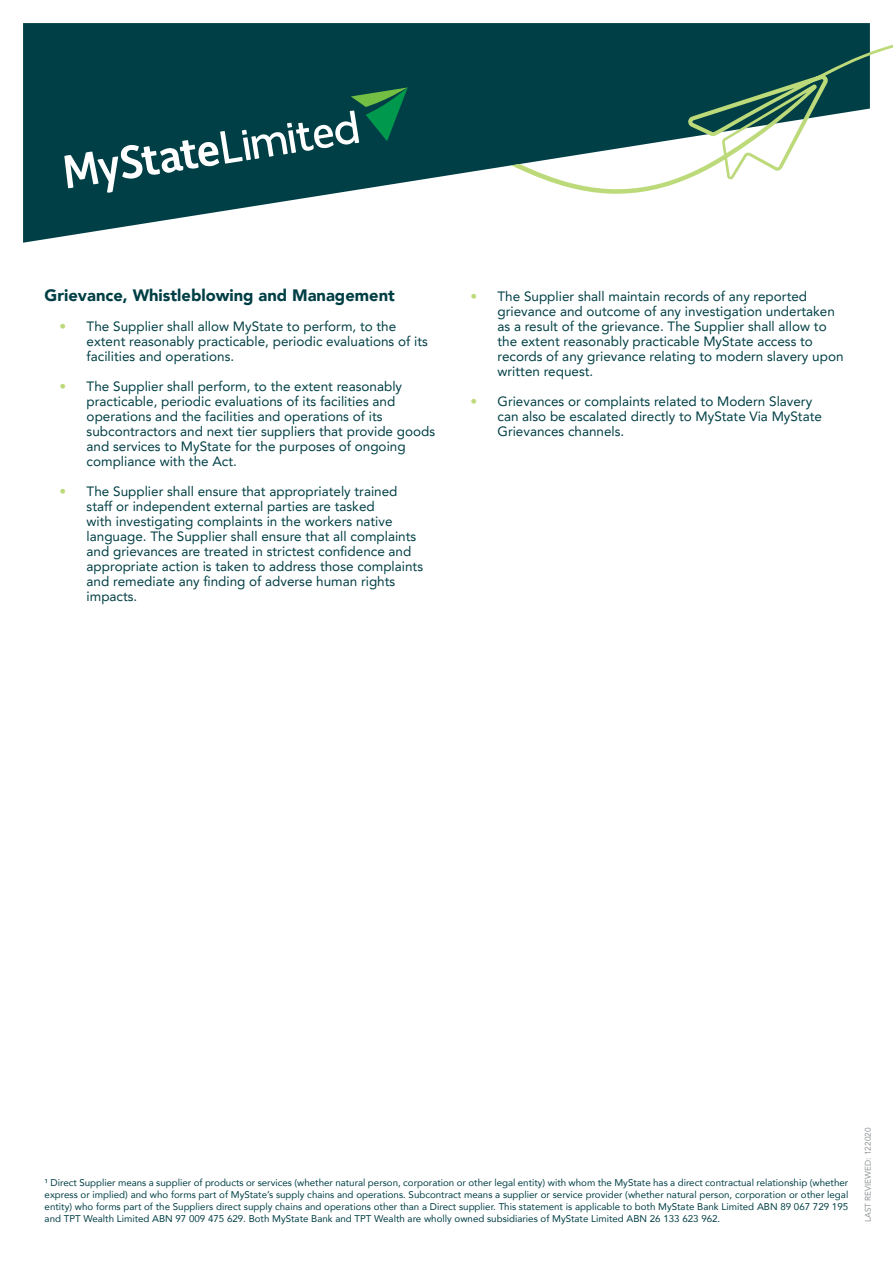
<style>
.page{position:relative;width:893px;height:1263px;background:#fff}
.page>*{position:absolute;margin:0;border:0;box-sizing:border-box;transform-origin:0 0}
.t1{font:900 16.5px "Avenir LT Pro";color:#003f45}
.t2{font:13.5px/15px "Avenir LT Pro";color:#003f45}
.t3{font:9.75px/12px "Avenir";color:#003f45;text-align:justify}
.t4{font:8.25px "Avenir LT Pro";color:#939598}
.s1{color:#bdda7a}
</style>
<div class="page">
<svg style="left:23px;top:23px;width:847px;height:220px"></svg>
<svg style="left:64px;top:87px;width:344px;height:106px;background:#1f585a"></svg>
<svg style="left:408px;top:33px;width:485px;height:178px;fill:#003f45"></svg>
<p class="t1" style="left:45px;top:285px;width:352px">Grievance, Whistleblowing and Management</p>
<p class="t2" style="left:87px;top:318px;width:343px;text-indent:-27px"><span class="s1">•</span> The Supplier shall allow MyState to perform, to the extent reasonably practicable, periodic evaluations of its facilities and operations.</p>
<p class="t2" style="left:87px;top:379px;width:350px;text-indent:-27px"><span class="s1">•</span> The Supplier shall perform, to the extent reasonably practicable, periodic evaluations of its facilities and operations and the facilities and operations of its subcontractors and next tier suppliers that provide goods and services to MyState for the purposes of ongoing compliance with the Act.</p>
<p class="t2" style="left:87px;top:484px;width:338px;text-indent:-27px"><span class="s1">•</span> The Supplier shall ensure that appropriately trained staff or independent external parties are tasked<br>with investigating complaints in the workers native language. The Supplier shall ensure that all complaints and grievances are treated in strictest confidence and appropriate action is taken to address those complaints and remediate any finding of adverse human rights impacts.</p>
<p class="t2" style="left:497px;top:288px;width:348px;text-indent:-27px"><span class="s1">•</span> The Supplier shall maintain records of any reported grievance and outcome of any investigation undertaken as a result of the grievance. The Supplier shall allow to the extent reasonably practicable MyState access to records of any grievance relating to modern slavery upon written request.</p>
<p class="t2" style="left:497px;top:394px;width:326px;text-indent:-27px"><span class="s1">•</span> Grievances or complaints related to Modern Slavery can also be escalated directly to MyState Via MyState<br>Grievances channels.</p>
<p class="t3" style="left:45px;top:1176px;width:805px">¹ Direct Supplier means a supplier of products or services (whether natural person, corporation or other legal entity) with whom the MyState has a direct contractual relationship (whether express or implied) and who forms part of MyState’s supply chains and operations. Subcontract means a supplier or service provider (whether natural person, corporation or other legal entity) who forms part of the Suppliers direct supply chains and operations other than a Direct supplier. This statement is applicable to both MyState Bank Limited ABN 89 067 729 195 and TPT Wealth Limited ABN 97 009 475 629. Both MyState Bank and TPT Wealth are wholly owned subsidiaries of MyState Limited ABN 26 133 623 962.</p>
<p class="t4" style="left:863px;top:1222px;width:96px;rotate:-90deg">LAST REVIEWED: 122020</p>
</div>
